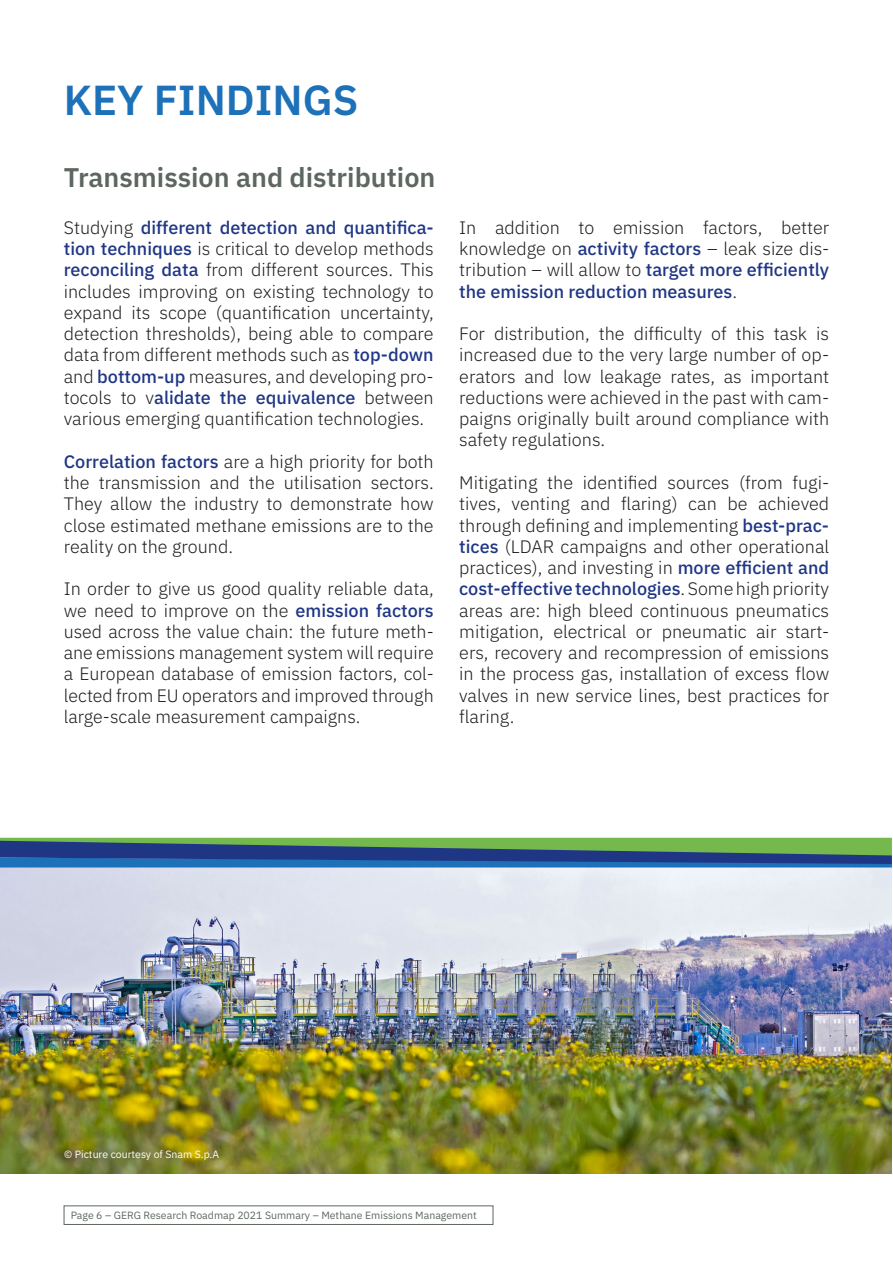
<style>
.page{position:relative;width:893px;height:1263px;background:#fff}
.page>*{position:absolute;margin:0;border:0;box-sizing:border-box;transform-origin:0 0}
.t1{font:600 42px "IBM Plex Sans";color:#1d71b8}
.t2{font:600 27px "IBM Plex Sans";color:#5d675f}
.t3{font:300 18px/21.3px "IBM Plex Sans";color:#1d1d1b;text-align:justify}
.t4{font:10.5px "IBM Plex Sans";color:#5d675f}
.t5{font:10.5px "IBM Plex Sans";color:#fff}
.s1{font-weight:500;color:#1f3685}
</style>
<div class="page">
<div style="left:64px;top:1205px;width:429px;height:20px;border:1px solid #5d675f"></div>
<img style="left:0;top:867px;width:892px;height:307px">
<svg style="left:0;top:838px;width:892px;height:29px;background:#3c707c"></svg>
<h1 class="t1" style="left:64px;top:67px;width:296px">KEY FINDINGS</h1>
<h2 class="t2" style="left:64px;top:156px;width:373px">Transmission and distribution</h2>
<p class="t3" style="left:64px;top:215px;width:371px">Studying <span class="s1">different detection and quantifica&shy;tion techniques</span> is critical to develop methods <span class="s1">reconciling data</span> from different sources. This includes improving on existing technology to expand its scope (quantification uncertainty, detection thresholds), being able to compare data from different methods such as <span class="s1">top-down </span>and <span class="s1">bottom-up</span> measures, and developing pro&shy;tocols to v<span class="s1">alidate the equivalence</span> between various emerging quantification technologies.</p>
<p class="t3" style="left:64px;top:449px;width:371px"><span class="s1">Correlation factors</span> are a high priority for both the transmission and the utilisation sectors.<br>They allow the industry to demonstrate how close estimated methane emissions are to the reality on the ground.</p>
<p class="t3" style="left:64px;top:577px;width:371px">In order to give us good quality reliable data, we need to improve on the <span class="s1">emission factors </span>used across the value chain: the future meth&shy;ane emissions management system will require a European database of emission factors, col&shy;lected from EU operators and improved through large-scale measurement campaigns.</p>
<p class="t3" style="left:459px;top:215px;width:371px">In addition to emission factors, better knowledge on <span class="s1">activity factors</span> – leak size dis&shy;tribution – will allow to <span class="s1">target more efficiently the emission reduction measures</span>.</p>
<p class="t3" style="left:459px;top:322px;width:371px">For distribution, the difficulty of this task is increased due to the very large number of op&shy;erators and low leakage rates, as important reductions were achieved in the past with cam&shy;paigns originally built around compliance with safety regulations.</p>
<p class="t3" style="left:459px;top:470px;width:371px">Mitigating the identified sources (from fugi&shy;tives, venting and flaring) can be achieved through defining and implementing <span class="s1">best-prac&shy;tices</span> (LDAR campaigns and other operational practices), and investing in <span class="s1">more efficient and cost-effective technologies</span>. Some high priority areas are: high bleed continuous pneumatics mitigation, electrical or pneumatic air start&shy;ers, recovery and recompression of emissions in the process gas, installation of excess flow valves in new service lines, best practices for flaring.</p>
<p class="t5" style="left:64px;top:1146px;width:157px">© Picture courtesy of Snam S.p.A</p>
<p class="t4" style="left:71px;top:1207px;width:408px">Page 6 – GERG Research Roadmap 2021 Summary – Methane Emissions Management</p>
</div>
